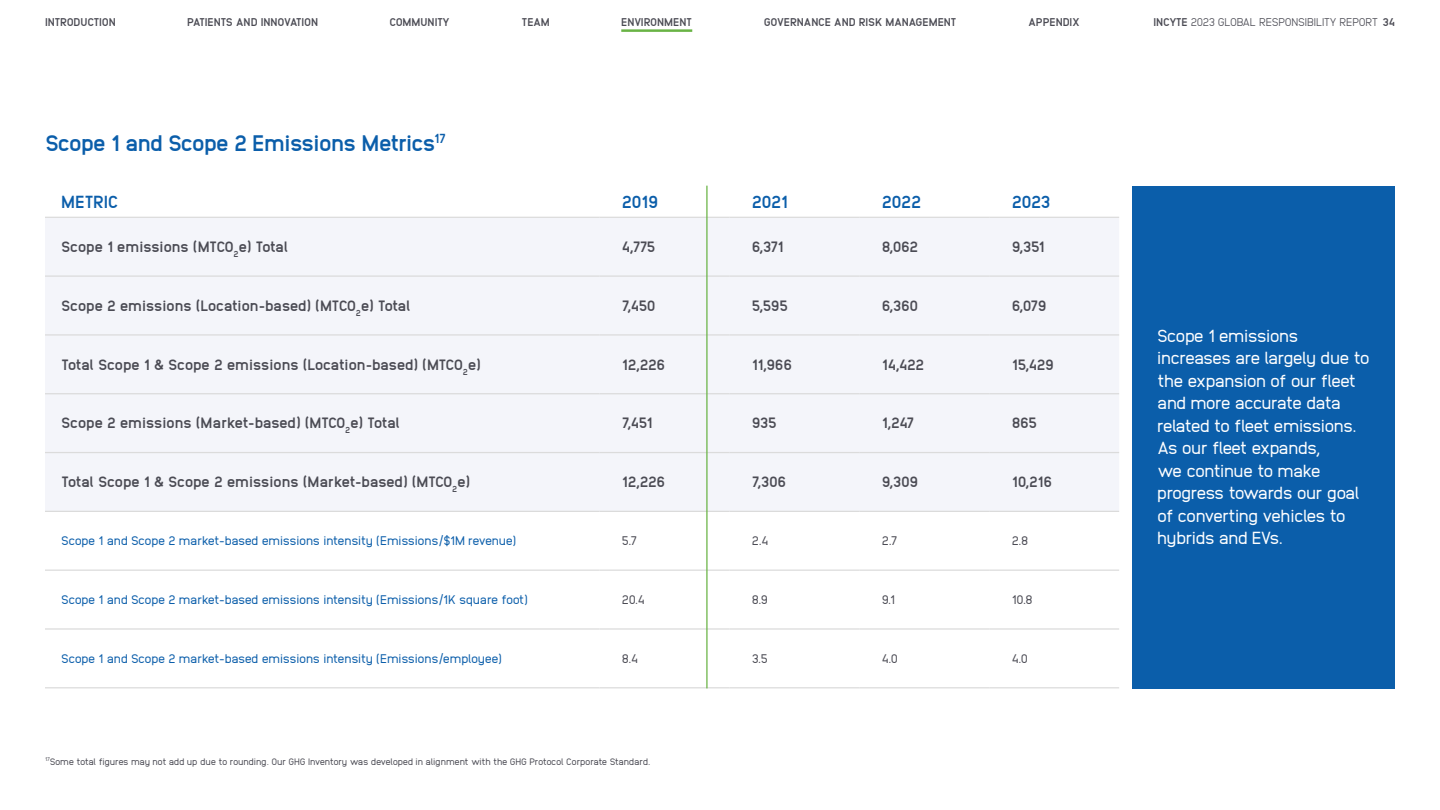
<style>
.page{position:relative;width:1440px;height:810px;background:#fff}
.page>*{position:absolute;margin:0;border:0;box-sizing:border-box;transform-origin:0 0}
.t1{font:800 22.5px "Anodina";letter-spacing:-.045em;color:#0b5eaa}
.t2{font:17.5px/22.5px "Anodina";letter-spacing:-.045em;color:#fff}
.t3{font:800 17.5px "Anodina";letter-spacing:-.03em;color:#0b5eaa}
.t4{font:800 15px "Anodina";letter-spacing:-.03em;color:#4b4b54}
.t5{font:800 15px "Anodina";letter-spacing:-.05em;color:#4b4b54}
.t6{font:12.5px "Anodina";letter-spacing:-.03em;color:#0b5eaa}
.t7{font:12.5px "Anodina";color:#4b4b54}
.t8{font:800 11.25px "Anodina";letter-spacing:-.025em;color:#4b4b54}
.t9{font:300 11.25px "Anodina";letter-spacing:-.025em;color:#4b4b54}
.Footnote{font:9.38px "Anodina";letter-spacing:-.03em;color:#4b4b54}
.s1{font-weight:800}
</style>
<div class="page">
<hr style="left:621px;top:29px;width:71px;height:3px;background:#69b345">
<div style="left:1132px;top:186px;width:263px;height:502px;background:#0b5eaa"></div>
<div style="left:45px;top:218px;width:1074px;height:293px;background:#f4f5fa"></div>
<hr style="left:45px;top:217px;width:554px;height:1px;background:#dbdbdb">
<hr style="left:599px;top:217px;width:130px;height:1px;background:#dbdbdb">
<hr style="left:729px;top:217px;width:130px;height:1px;background:#dbdbdb">
<hr style="left:859px;top:217px;width:130px;height:1px;background:#dbdbdb">
<hr style="left:989px;top:217px;width:130px;height:1px;background:#dbdbdb">
<hr style="left:45px;top:275px;width:554px;height:2px;background:#dbdbdb">
<hr style="left:599px;top:275px;width:130px;height:2px;background:#dbdbdb">
<hr style="left:729px;top:275px;width:130px;height:2px;background:#dbdbdb">
<hr style="left:859px;top:275px;width:130px;height:2px;background:#dbdbdb">
<hr style="left:989px;top:275px;width:130px;height:2px;background:#dbdbdb">
<hr style="left:45px;top:334px;width:554px;height:2px;background:#dbdbdb">
<hr style="left:599px;top:334px;width:130px;height:2px;background:#dbdbdb">
<hr style="left:729px;top:334px;width:130px;height:2px;background:#dbdbdb">
<hr style="left:859px;top:334px;width:130px;height:2px;background:#dbdbdb">
<hr style="left:989px;top:334px;width:130px;height:2px;background:#dbdbdb">
<hr style="left:45px;top:393px;width:554px;height:1px;background:#dbdbdb">
<hr style="left:599px;top:393px;width:130px;height:1px;background:#dbdbdb">
<hr style="left:729px;top:393px;width:130px;height:1px;background:#dbdbdb">
<hr style="left:859px;top:393px;width:130px;height:1px;background:#dbdbdb">
<hr style="left:989px;top:393px;width:130px;height:1px;background:#dbdbdb">
<hr style="left:45px;top:452px;width:554px;height:1px;background:#dbdbdb">
<hr style="left:599px;top:452px;width:130px;height:1px;background:#dbdbdb">
<hr style="left:729px;top:452px;width:130px;height:1px;background:#dbdbdb">
<hr style="left:859px;top:452px;width:130px;height:1px;background:#dbdbdb">
<hr style="left:989px;top:452px;width:130px;height:1px;background:#dbdbdb">
<hr style="left:45px;top:511px;width:554px;height:1px;background:#dbdbdb">
<hr style="left:599px;top:511px;width:130px;height:1px;background:#dbdbdb">
<hr style="left:729px;top:511px;width:130px;height:1px;background:#dbdbdb">
<hr style="left:859px;top:511px;width:130px;height:1px;background:#dbdbdb">
<hr style="left:989px;top:511px;width:130px;height:1px;background:#dbdbdb">
<hr style="left:45px;top:570px;width:554px;height:1px;background:#dbdbdb">
<hr style="left:599px;top:570px;width:130px;height:1px;background:#dbdbdb">
<hr style="left:729px;top:570px;width:130px;height:1px;background:#dbdbdb">
<hr style="left:859px;top:570px;width:130px;height:1px;background:#dbdbdb">
<hr style="left:989px;top:570px;width:130px;height:1px;background:#dbdbdb">
<hr style="left:45px;top:628px;width:554px;height:2px;background:#dbdbdb">
<hr style="left:599px;top:628px;width:130px;height:2px;background:#dbdbdb">
<hr style="left:729px;top:628px;width:130px;height:2px;background:#dbdbdb">
<hr style="left:859px;top:628px;width:130px;height:2px;background:#dbdbdb">
<hr style="left:989px;top:628px;width:130px;height:2px;background:#dbdbdb">
<hr style="left:45px;top:687px;width:554px;height:1px;background:#dbdbdb">
<hr style="left:599px;top:687px;width:130px;height:1px;background:#dbdbdb">
<hr style="left:729px;top:687px;width:130px;height:1px;background:#dbdbdb">
<hr style="left:859px;top:687px;width:130px;height:1px;background:#dbdbdb">
<hr style="left:989px;top:687px;width:130px;height:1px;background:#dbdbdb">
<hr style="left:706px;top:186px;width:2px;height:502px;background:#69b345">
<p class="t8" style="left:45px;top:14px;width:72px">INTRODUCTION</p>
<p class="t8" style="left:187px;top:14px;width:132px">PATIENTS AND INNOVATION</p>
<p class="t8" style="left:390px;top:14px;width:62px">COMMUNITY</p>
<p class="t8" style="left:522px;top:14px;width:30px">TEAM</p>
<p class="t8" style="left:621px;top:14px;width:72px">ENVIRONMENT</p>
<p class="t8" style="left:764px;top:14px;width:194px">GOVERNANCE AND RISK MANAGEMENT</p>
<p class="t8" style="left:1028px;top:14px;width:53px">APPENDIX</p>
<p class="t9" style="left:1153px;top:14px;width:243px"><span class="s1">INCYTE</span> 2023 GLOBAL RESPONSIBILITY REPORT <span class="s1">34</span></p>
<h2 class="t1" style="left:45px;top:127px;width:403px">Scope 1 and Scope 2 Emissions Metrics<sup>17</sup></h2>
<p class="t3" style="left:61px;top:189px;width:59px">METRIC</p>
<p class="t3" style="left:622px;top:189px;width:38px">2019</p>
<p class="t3" style="left:752px;top:189px;width:37px">2021</p>
<p class="t3" style="left:882px;top:189px;width:41px">2022</p>
<p class="t3" style="left:1012px;top:189px;width:41px">2023</p>
<p class="t4" style="left:61px;top:236px;width:229px">Scope 1 emissions (MTCO<sub>2</sub>e) Total</p>
<p class="t4" style="left:622px;top:236px;width:35px">4,775</p>
<p class="t4" style="left:752px;top:236px;width:33px">6,371</p>
<p class="t4" style="left:882px;top:236px;width:38px">8,062</p>
<p class="t4" style="left:1012px;top:236px;width:34px">9,351</p>
<p class="t5" style="left:61px;top:295px;width:351px">Scope 2 emissions (Location-based) (MTCO<sub>2</sub>e) Total</p>
<p class="t4" style="left:622px;top:295px;width:35px">7,450</p>
<p class="t4" style="left:752px;top:295px;width:38px">5,595</p>
<p class="t4" style="left:882px;top:295px;width:38px">6,360</p>
<p class="t4" style="left:1012px;top:295px;width:36px">6,079</p>
<p class="t5" style="left:61px;top:354px;width:421px">Total Scope 1 &amp; Scope 2 emissions (Location-based) (MTCO<sub>2</sub>e)</p>
<p class="t4" style="left:622px;top:354px;width:45px">12,226</p>
<p class="t4" style="left:752px;top:354px;width:42px">11,966</p>
<p class="t4" style="left:882px;top:354px;width:44px">14,422</p>
<p class="t4" style="left:1012px;top:354px;width:44px">15,429</p>
<p class="t4" style="left:61px;top:412px;width:340px">Scope 2 emissions (Market-based) (MTCO<sub>2</sub>e) Total</p>
<p class="t4" style="left:622px;top:412px;width:32px">7,451</p>
<p class="t4" style="left:752px;top:412px;width:27px">935</p>
<p class="t4" style="left:882px;top:412px;width:34px">1,247</p>
<p class="t4" style="left:1012px;top:412px;width:27px">865</p>
<p class="t5" style="left:61px;top:471px;width:410px">Total Scope 1 &amp; Scope 2 emissions (Market-based) (MTCO<sub>2</sub>e)</p>
<p class="t4" style="left:622px;top:471px;width:45px">12,226</p>
<p class="t4" style="left:752px;top:471px;width:36px">7,306</p>
<p class="t4" style="left:882px;top:471px;width:38px">9,309</p>
<p class="t4" style="left:1012px;top:471px;width:42px">10,216</p>
<p class="t6" style="left:61px;top:532px;width:457px">Scope 1 and Scope 2 market-based emissions intensity (Emissions/$1M revenue)</p>
<p class="t7" style="left:622px;top:532px;width:17px">5.7</p>
<p class="t7" style="left:752px;top:532px;width:18px">2.4</p>
<p class="t7" style="left:882px;top:532px;width:17px">2.7</p>
<p class="t7" style="left:1012px;top:532px;width:18px">2.8</p>
<p class="t6" style="left:61px;top:591px;width:468px">Scope 1 and Scope 2 market-based emissions intensity (Emissions/1K square foot)</p>
<p class="t7" style="left:622px;top:591px;width:24px">20.4</p>
<p class="t7" style="left:752px;top:591px;width:18px">8.9</p>
<p class="t7" style="left:882px;top:591px;width:15px">9.1</p>
<p class="t7" style="left:1012px;top:591px;width:22px">10.8</p>
<p class="t6" style="left:61px;top:649px;width:442px">Scope 1 and Scope 2 market-based emissions intensity (Emissions/employee)</p>
<p class="t7" style="left:622px;top:649px;width:18px">8.4</p>
<p class="t7" style="left:752px;top:649px;width:18px">3.5</p>
<p class="t7" style="left:882px;top:649px;width:18px">4.0</p>
<p class="t7" style="left:1012px;top:649px;width:18px">4.0</p>
<p class="Footnote" style="left:45px;top:754px;width:607px"><sup>17</sup>Some total figures may not add up due to rounding. Our GHG Inventory was developed in alignment with the GHG Protocol Corporate Standard.</p>
<p class="t2" style="left:1157px;top:324px;width:214px">Scope 1 emissions increases are largely due to the expansion of our fleet and more accurate data related to fleet emissions.<br>As our fleet expands,<br>we continue to make progress towards our goal of converting vehicles to hybrids and EVs.</p>
</div>
